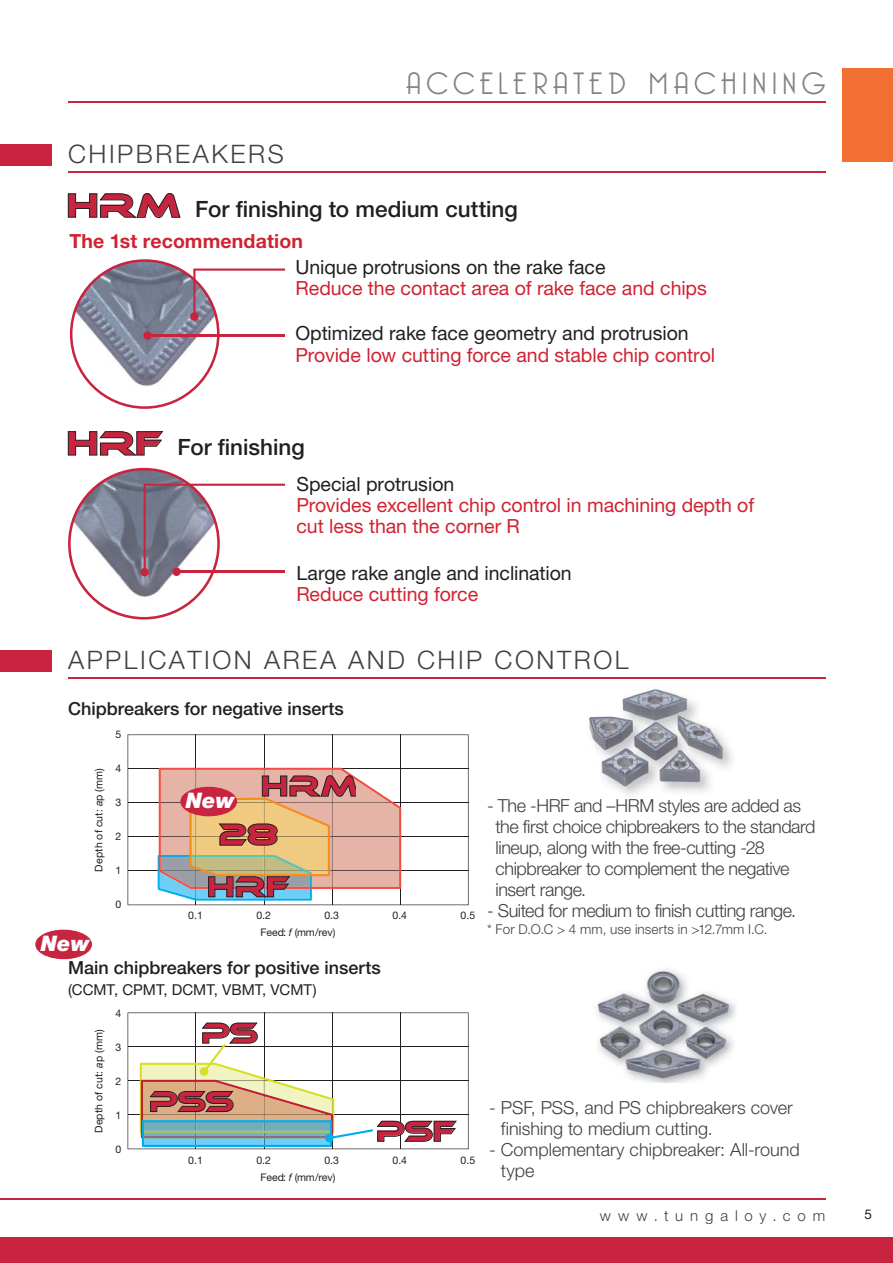
<style>
.page{position:relative;width:893px;height:1263px;background:#fff}
.page>*{position:absolute;margin:0;border:0;box-sizing:border-box;transform-origin:0 0}
.t1{font:32.55px "Ethnocentric";letter-spacing:.02em;color:#c9243f}
.t2{font:300 30px "Bellerose";letter-spacing:.19em;color:#808285}
.t3{font:29.4px "Ethnocentric";color:#c9243f}
.t4{font:27.9px "Ethnocentric";letter-spacing:.015em;color:#c9243f}
.t5{font:300 25.5px "Helvetica Neue LTW1 G";letter-spacing:.1em;color:#404041}
.t6{font:500 22.5px "Helvetica Neue LTW1 G";color:#231f20}
.t7{font:italic 900 21.45px "Helvetica Neue LTW1 G";color:#fff}
.t8{font:19.5px/21.3px "Helvetica Neue LTW1 G";letter-spacing:-.005em;color:#d02332}
.t9{font:19.5px "Helvetica Neue LTW1 G";color:#231f20}
.t10{font:700 19.5px "Helvetica Neue LTW1 G";letter-spacing:.005em;color:#d02332}
.t11{font:300 18px/21px "Helvetica Neue LTW1 G";letter-spacing:-.025em;color:#404041}
.t12{font:300 18px/21px "Helvetica Neue LTW1 G";color:#404041}
.t13{font:500 18px "Helvetica Neue LTW1 G";color:#231f20}
.t14{font:15px "Helvetica Neue LTW1 G";letter-spacing:.005em;color:#231f20}
.t15{font:300 15px "Helvetica Neue LTW1 G";letter-spacing:.46em;color:#404041}
.t16{font:300 13.5px "Helvetica Neue LTW1 G";letter-spacing:.01em;color:#404041}
.t17{font:13.5px "Helvetica Neue LTW1 G";color:#231f20}
.t18{font:10.5px "Helvetica Neue LTW1 G";letter-spacing:.01em;color:#231f20}
.s1{font-style:italic}
</style>
<div class="page">
<div style="left:842px;top:68px;width:50px;height:94px;background:#f36f31"></div>
<div style="left:0;top:1237px;width:892px;height:26px;background:#c9243f"></div>
<hr style="left:0;top:1199px;width:825px;height:1px;background:#c9243f">
<hr style="left:68px;top:102px;width:757px;height:1px;background:#c9243f">
<svg style="left:68px;top:193px;width:113px;height:25px"></svg>
<svg style="left:68px;top:431px;width:95px;height:25px"></svg>
<svg style="left:70px;top:259px;width:215px;height:150px"></svg>
<div style="left:190px;top:312px;width:9px;height:9px;background:#c9243f;border-radius:50%"></div>
<hr style="left:148px;top:334px;width:137px;height:3px;background:#c9243f">
<div style="left:143px;top:331px;width:9px;height:9px;background:#c9243f;border-radius:50%"></div>
<svg style="left:68px;top:468px;width:217px;height:152px"></svg>
<div style="left:140px;top:568px;width:9px;height:8px;background:#c9243f;border-radius:50%"></div>
<div style="left:0;top:145px;width:51px;height:21px;background:#c9243f"></div>
<div style="left:0;top:651px;width:51px;height:21px;background:#c9243f"></div>
<hr style="left:68px;top:172px;width:757px;height:1px;background:#c9243f">
<hr style="left:68px;top:678px;width:757px;height:1px;background:#c9243f">
<svg style="left:127px;top:734px;width:341px;height:171px"></svg>
<hr style="left:128px;top:769px;width:340px;height:1px;background:#231f20">
<hr style="left:128px;top:803px;width:340px;height:1px;background:#231f20">
<hr style="left:128px;top:837px;width:340px;height:1px;background:#231f20">
<hr style="left:128px;top:871px;width:340px;height:1px;background:#231f20">
<hr style="left:196px;top:735px;width:1px;height:170px;background:#231f20">
<hr style="left:264px;top:735px;width:1px;height:170px;background:#231f20">
<hr style="left:332px;top:735px;width:1px;height:170px;background:#231f20">
<hr style="left:400px;top:735px;width:1px;height:170px;background:#231f20">
<svg style="left:127px;top:1013px;width:341px;height:136px"></svg>
<hr style="left:128px;top:1047px;width:340px;height:1px;background:#231f20">
<hr style="left:128px;top:1081px;width:340px;height:1px;background:#231f20">
<hr style="left:128px;top:1115px;width:340px;height:1px;background:#231f20">
<hr style="left:196px;top:1013px;width:1px;height:136px;background:#231f20">
<hr style="left:264px;top:1013px;width:1px;height:136px;background:#231f20">
<hr style="left:332px;top:1013px;width:1px;height:136px;background:#231f20">
<hr style="left:400px;top:1013px;width:1px;height:136px;background:#231f20">
<svg style="left:140px;top:1023px;width:317px;height:124px"></svg>
<div style="left:200px;top:1067px;width:8px;height:9px;background:#d7df23;border-radius:50%"></div>
<img style="left:588px;top:688px;width:135px;height:101px">
<svg style="left:158px;top:768px;width:243px;height:133px;background:#d0ac96"></svg>
<svg style="left:35px;top:930px;width:57px;height:29px"></svg>
<img style="left:596px;top:982px;width:140px;height:101px">
<img style="left:596px;top:969px;width:90px;height:36px">
<h3 class="t5" style="left:68px;top:145px;width:217px">CHIPBREAKERS</h3>
<h2 class="t2" style="left:406px;top:66px;width:421px">ACCELERATED MACHINING</h2>
<h1 class="t1" style="left:66px;top:189px;width:116px">HRM</h1>
<p class="t6" style="left:195px;top:201px;width:324px">For finishing to medium cutting</p>
<p class="t10" style="left:69px;top:234px;width:235px">The 1st recommendation</p>
<p class="t9" style="left:295px;top:260px;width:311px">Unique protrusions on the rake face</p>
<p class="t8" style="left:295px;top:280px;width:413px">Reduce the contact area of rake face and chips</p>
<p class="t9" style="left:295px;top:326px;width:395px">Optimized rake face geometry and protrusion</p>
<p class="t8" style="left:295px;top:346px;width:421px">Provide low cutting force and stable chip control</p>
<h1 class="t1" style="left:66px;top:427px;width:97px">HRF</h1>
<p class="t6" style="left:177px;top:439px;width:129px">For finishing</p>
<p class="t9" style="left:296px;top:477px;width:159px">Special protrusion</p>
<p class="t8" style="left:296px;top:497px;width:459px">Provides excellent chip control in machining depth of cut less than the corner R</p>
<p class="t9" style="left:296px;top:566px;width:277px">Large rake angle and inclination</p>
<p class="t8" style="left:296px;top:586px;width:183px">Reduce cutting force</p>
<h3 class="t5" style="left:68px;top:651px;width:562px">APPLICATION AREA AND CHIP CONTROL</h3>
<p class="t13" style="left:68px;top:702px;width:277px">Chipbreakers for negative inserts</p>
<p class="t18" style="left:95px;top:872px;width:105px;rotate:-90deg">Depth of cut: <span class="s1">a</span>p (mm)</p>
<p class="t18" style="left:115px;top:731px;width:7px">5</p>
<p class="t18" style="left:115px;top:765px;width:7px">4</p>
<p class="t18" style="left:115px;top:799px;width:7px">3</p>
<p class="t18" style="left:115px;top:833px;width:7px">2</p>
<p class="t18" style="left:115px;top:867px;width:7px">1</p>
<p class="t18" style="left:115px;top:901px;width:7px">0</p>
<p class="t7" style="left:41px;top:931px;width:50px">New</p>
<p class="t7" style="left:186px;top:789px;width:50px">New</p>
<h3 class="t4" style="left:261px;top:772px;width:100px">HRM</h3>
<h3 class="t3" style="left:219px;top:819px;width:61px">28</h3>
<h3 class="t4" style="left:207px;top:872px;width:84px">HRF</h3>
<p class="t18" style="left:188px;top:912px;width:16px">0.1</p>
<p class="t18" style="left:256px;top:912px;width:16px">0.2</p>
<p class="t18" style="left:324px;top:912px;width:16px">0.3</p>
<p class="t18" style="left:392px;top:912px;width:16px">0.4</p>
<p class="t18" style="left:460px;top:912px;width:16px">0.5</p>
<p class="t18" style="left:260px;top:929px;width:76px">Feed: <span class="s1">f</span> (mm/rev)</p>
<p class="t13" style="left:68px;top:962px;width:314px">Main chipbreakers for positive inserts</p>
<p class="t14" style="left:68px;top:985px;width:250px">(CCMT, CPMT, DCMT, VBMT, VCMT)</p>
<p class="t18" style="left:95px;top:1133px;width:105px;rotate:-90deg">Depth of cut: <span class="s1">a</span>p (mm)</p>
<p class="t18" style="left:115px;top:1009px;width:7px">4</p>
<p class="t18" style="left:115px;top:1043px;width:7px">3</p>
<p class="t18" style="left:115px;top:1077px;width:7px">2</p>
<p class="t18" style="left:115px;top:1111px;width:7px">1</p>
<p class="t18" style="left:115px;top:1145px;width:7px">0</p>
<h3 class="t4" style="left:202px;top:1019px;width:57px">PS</h3>
<h3 class="t4" style="left:150px;top:1087px;width:85px">PSS</h3>
<h3 class="t4" style="left:377px;top:1117px;width:80px">PSF</h3>
<p class="t18" style="left:188px;top:1156px;width:16px">0.1</p>
<p class="t18" style="left:256px;top:1156px;width:16px">0.2</p>
<p class="t18" style="left:324px;top:1156px;width:16px">0.3</p>
<p class="t18" style="left:392px;top:1156px;width:16px">0.4</p>
<p class="t18" style="left:460px;top:1156px;width:16px">0.5</p>
<p class="t18" style="left:260px;top:1173px;width:76px">Feed: <span class="s1">f</span> (mm/rev)</p>
<p class="t11" style="left:495px;top:797px;width:321px;text-indent:-9px">- The -HRF and –HRM styles are added as the first choice chipbreakers to the standard lineup, along with the free-cutting -28 chipbreaker to complement the negative insert range.</p>
<p class="t11" style="left:487px;top:902px;width:311px">- Suited for medium to finish cutting range.</p>
<p class="t16" style="left:487px;top:924px;width:282px">* For D.O.C &gt; 4 mm, use inserts in &gt;12.7mm I.C.</p>
<p class="t12" style="left:501px;top:1099px;width:293px;text-indent:-12px">- PSF, PSS, and PS chipbreakers cover finishing to medium cutting.</p>
<p class="t12" style="left:501px;top:1141px;width:300px;text-indent:-12px">- Complementary chipbreaker: All-round type</p>
<p class="t15" style="left:600px;top:1210px;width:227px">www.tungaloy.com</p>
<p class="t17" style="left:864px;top:1210px;width:9px">5</p>
</div>
